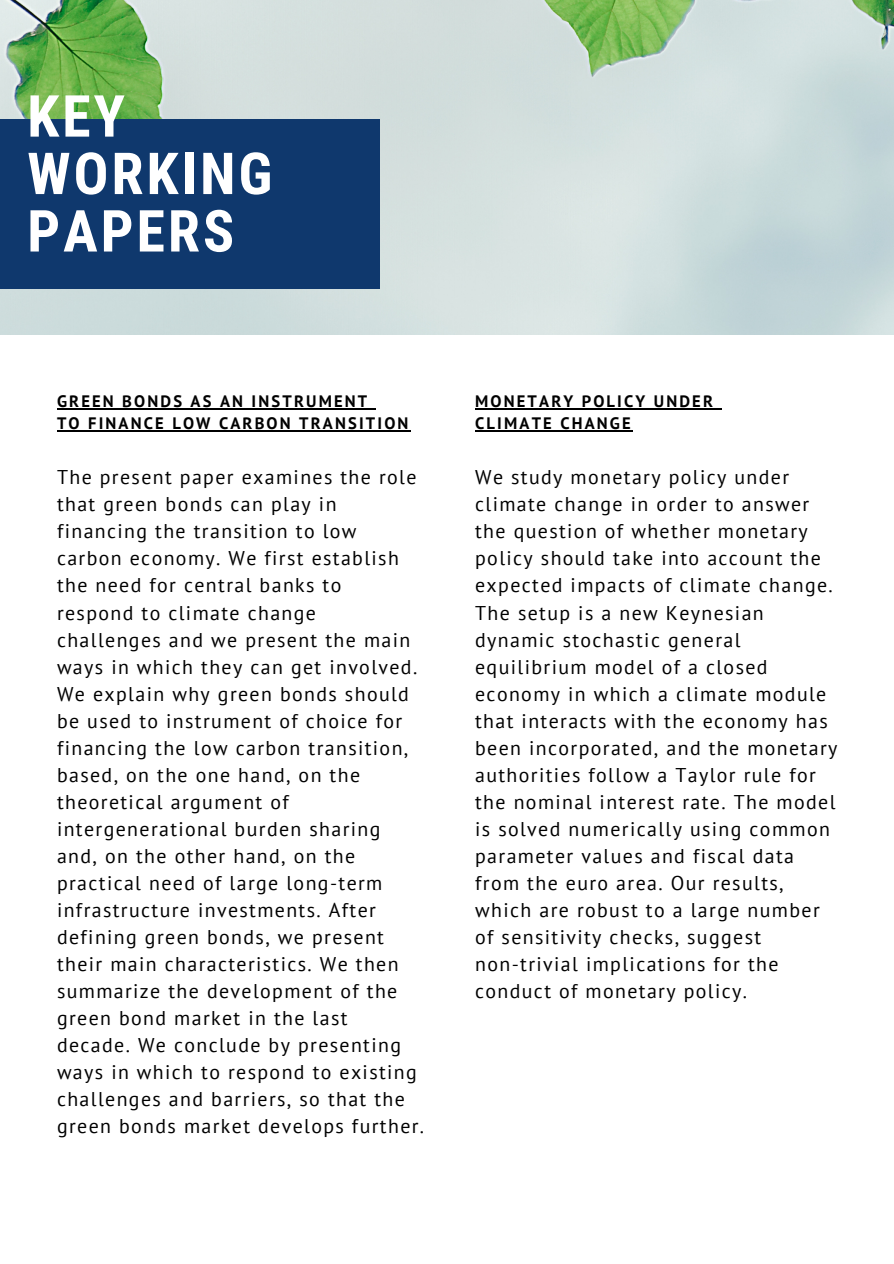
<style>
.page{position:relative;width:894px;height:1264px;background:#fff}
.page>*{position:absolute;margin:0;border:0;box-sizing:border-box;transform-origin:0 0}
.t1{font:700 57.9px "Roboto Condensed";letter-spacing:.05em;color:#fff}
.t2{font:19.8px/27px "PT Sans";letter-spacing:.07em;color:#000}
.t3{font:700 16.5px "PT Sans";letter-spacing:.13em;color:#000}
</style>
<div class="page">
<img style="left:0;top:0;width:893px;height:335px">
<div style="left:0;top:120px;width:379px;height:168px;background:#0f386d"></div>
<hr style="left:57px;top:408px;width:312px;height:1px;background:#000">
<hr style="left:57px;top:430px;width:353px;height:2px;background:#000">
<hr style="left:475px;top:408px;width:240px;height:1px;background:#000">
<hr style="left:475px;top:430px;width:157px;height:2px;background:#000">
<p class="t1" style="left:27px;top:83px;width:99px">KEY</p>
<p class="t1" style="left:27px;top:140px;width:246px">WORKING</p>
<p class="t1" style="left:27px;top:198px;width:208px">PAPERS</p>
<p class="t3" style="left:57px;top:390px;width:312px">GREEN BONDS AS AN INSTRUMENT</p>
<p class="t3" style="left:57px;top:412px;width:353px">TO FINANCE LOW CARBON TRANSITION</p>
<p class="t3" style="left:475px;top:390px;width:239px">MONETARY POLICY UNDER</p>
<p class="t3" style="left:475px;top:412px;width:157px">CLIMATE CHANGE</p>
<p class="t2" style="left:57px;top:463px;width:368px">The present paper examines the role that green bonds can play in financing the transition to low carbon economy. We first establish the need for central banks to<br>respond to climate change challenges and we present the main ways in which they can get involved.<br>We explain why green bonds should be used to instrument of choice for financing the low carbon transition, based, on the one hand, on the theoretical argument of intergenerational burden sharing and, on the other hand, on the practical need of large long-term infrastructure investments. After defining green bonds, we present their main characteristics. We then summarize the development of the green bond market in the last decade. We conclude by presenting ways in which to respond to existing challenges and barriers, so that the green bonds market develops further.</p>
<p class="t2" style="left:475px;top:463px;width:363px">We study monetary policy under climate change in order to answer the question of whether monetary policy should take into account the expected impacts of climate change.<br>The setup is a new Keynesian dynamic stochastic general equilibrium model of a closed economy in which a climate module that interacts with the economy has been incorporated, and the monetary authorities follow a Taylor rule for the nominal interest rate. The model is solved numerically using common parameter values and fiscal data from the euro area. Our results, which are robust to a large number of sensitivity checks, suggest</p>
<p class="t2" style="left:475px;top:950px;width:305px">non-trivial implications for the conduct of monetary policy.</p>
</div>
